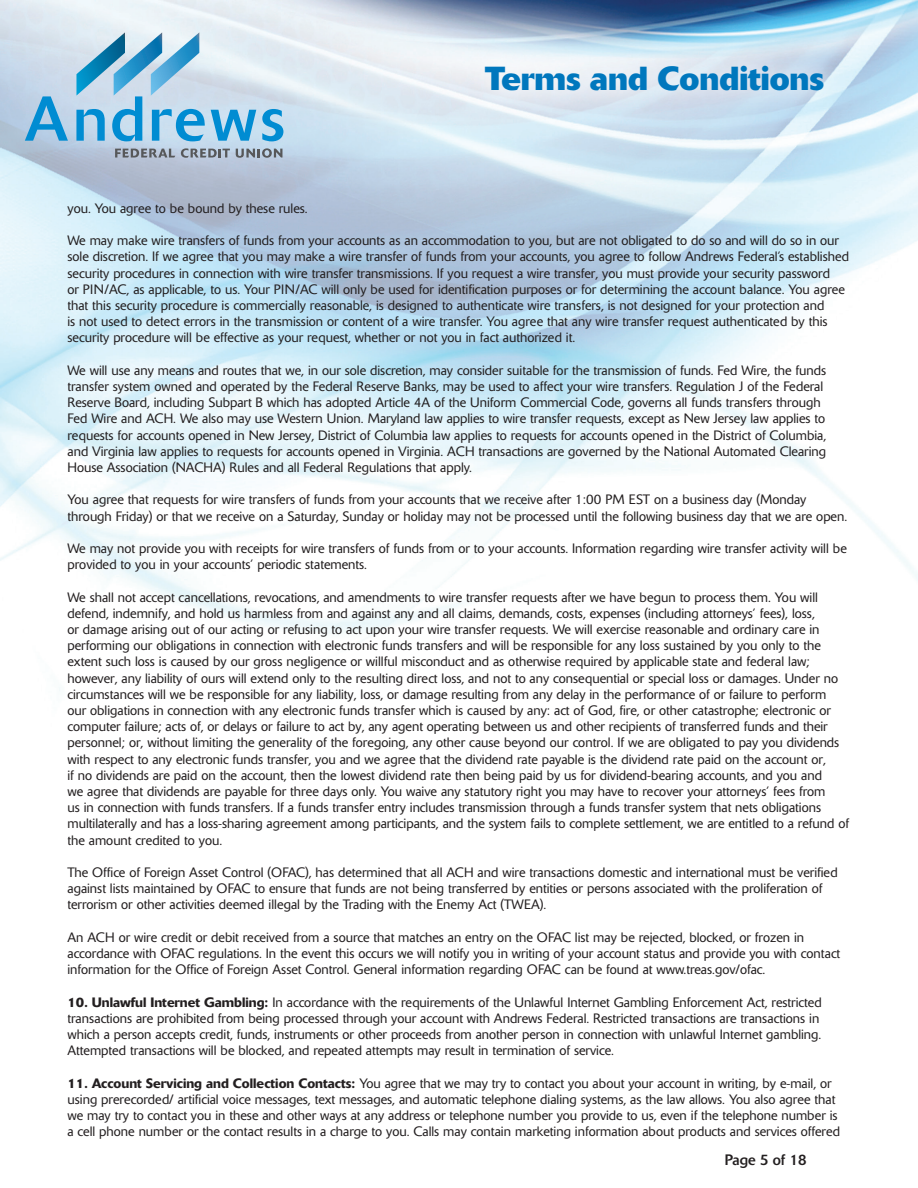
<style>
.page{position:relative;width:918px;height:1188px;background:#fff}
.page>*{position:absolute;margin:0;border:0;box-sizing:border-box;transform-origin:0 0}
.t1{font:700 33px "Delta";color:#0077bd}
.t2{font:15px "Delta";color:#231f20}
.t3{font:300 13.5px/16.2px "Delta";color:#231f20}
.s1{font-weight:500}
</style>
<div class="page">
<img style="left:0;top:0;width:918px;height:691px">
<svg style="left:25px;top:96px;width:43px;height:45px;background:#72b5dd"></svg>
<svg style="left:76px;top:32px;width:129px;height:109px;background:#8ec2df"></svg>
<svg style="left:211px;top:110px;width:45px;height:31px"></svg>
<svg style="left:262px;top:109px;width:21px;height:32px"></svg>
<svg style="left:115px;top:149px;width:60px;height:9px"></svg>
<svg style="left:181px;top:148px;width:49px;height:10px"></svg>
<svg style="left:236px;top:148px;width:46px;height:10px"></svg>
<div style="left:462px;top:41px;width:386px;height:74px;background:#fff;opacity:.75"></div>
<h1 class="t1" style="left:485px;top:57px;width:340px">Terms and Conditions</h1>
<p class="t3" style="left:68px;top:200px;width:242px">you. You agree to be bound by these rules.</p>
<p class="t3" style="left:68px;top:232px;width:783px">We may make wire transfers of funds from your accounts as an accommodation to you, but are not obligated to do so and will do so in our sole discretion. If we agree that you may make a wire transfer of funds from your accounts, you agree to follow Andrews Federal’s established security procedures in connection with wire transfer transmissions. If you request a wire transfer, you must provide your security password<br>or PIN/AC, as applicable, to us. Your PIN/AC will only be used for identification purposes or for determining the account balance. You agree that this security procedure is commercially reasonable, is designed to authenticate wire transfers, is not designed for your protection and<br>is not used to detect errors in the transmission or content of a wire transfer. You agree that any wire transfer request authenticated by this security procedure will be effective as your request, whether or not you in fact authorized it.</p>
<p class="t3" style="left:68px;top:362px;width:760px">We will use any means and routes that we, in our sole discretion, may consider suitable for the transmission of funds. Fed Wire, the funds transfer system owned and operated by the Federal Reserve Banks, may be used to affect your wire transfers. Regulation J of the Federal Reserve Board, including Subpart B which has adopted Article 4A of the Uniform Commercial Code, governs all funds transfers through Fed Wire and ACH. We also may use Western Union. Maryland law applies to wire transfer requests, except as New Jersey law applies to requests for accounts opened in New Jersey, District of Columbia law applies to requests for accounts opened in the District of Columbia, and Virginia law applies to requests for accounts opened in Virginia. ACH transactions are governed by the National Automated Clearing House Association (NACHA) Rules and all Federal Regulations that apply.</p>
<p class="t3" style="left:68px;top:492px;width:781px">You agree that requests for wire transfers of funds from your accounts that we receive after 1:00 PM EST on a business day (Monday through Friday) or that we receive on a Saturday, Sunday or holiday may not be processed until the following business day that we are open.</p>
<p class="t3" style="left:68px;top:540px;width:781px">We may not provide you with receipts for wire transfers of funds from or to your accounts. Information regarding wire transfer activity will be provided to you in your accounts’ periodic statements.</p>
<p class="t3" style="left:68px;top:589px;width:783px">We shall not accept cancellations, revocations, and amendments to wire transfer requests after we have begun to process them. You will defend, indemnify, and hold us harmless from and against any and all claims, demands, costs, expenses (including attorneys’ fees), loss,<br>or damage arising out of our acting or refusing to act upon your wire transfer requests. We will exercise reasonable and ordinary care in performing our obligations in connection with electronic funds transfers and will be responsible for any loss sustained by you only to the extent such loss is caused by our gross negligence or willful misconduct and as otherwise required by applicable state and federal law; however, any liability of ours will extend only to the resulting direct loss, and not to any consequential or special loss or damages. Under no circumstances will we be responsible for any liability, loss, or damage resulting from any delay in the performance of or failure to perform<br>our obligations in connection with any electronic funds transfer which is caused by any: act of God, fire, or other catastrophe; electronic or computer failure; acts of, or delays or failure to act by, any agent operating between us and other recipients of transferred funds and their personnel; or, without limiting the generality of the foregoing, any other cause beyond our control. If we are obligated to pay you dividends with respect to any electronic funds transfer, you and we agree that the dividend rate payable is the dividend rate paid on the account or,<br>if no dividends are paid on the account, then the lowest dividend rate then being paid by us for dividend-bearing accounts, and you and<br>we agree that dividends are payable for three days only. You waive any statutory right you may have to recover your attorneys’ fees from<br>us in connection with funds transfers. If a funds transfer entry includes transmission through a funds transfer system that nets obligations multilaterally and has a loss-sharing agreement among participants, and the system fails to complete settlement, we are entitled to a refund of the amount credited to you.</p>
<p class="t3" style="left:68px;top:864px;width:772px">The Office of Foreign Asset Control (OFAC), has determined that all ACH and wire transactions domestic and international must be verified against lists maintained by OFAC to ensure that funds are not being transferred by entities or persons associated with the proliferation of terrorism or other activities deemed illegal by the Trading with the Enemy Act (TWEA).</p>
<p class="t3" style="left:68px;top:929px;width:774px">An ACH or wire credit or debit received from a source that matches an entry on the OFAC list may be rejected, blocked, or frozen in accordance with OFAC regulations. In the event this occurs we will notify you in writing of your account status and provide you with contact information for the Office of Foreign Asset Control. General information regarding OFAC can be found at www.treas.gov/ofac.</p>
<p class="t3" style="left:68px;top:994px;width:756px"><span class="s1">10. Unlawful Internet Gambling:</span> In accordance with the requirements of the Unlawful Internet Gambling Enforcement Act, restricted transactions are prohibited from being processed through your account with Andrews Federal. Restricted transactions are transactions in which a person accepts credit, funds, instruments or other proceeds from another person in connection with unlawful Internet gambling.<br>Attempted transactions will be blocked, and repeated attempts may result in termination of service.</p>
<p class="t3" style="left:68px;top:1075px;width:774px"><span class="s1">11. Account Servicing and Collection Contacts:</span> You agree that we may try to contact you about your account in writing, by e-mail, or using prerecorded/ artificial voice messages, text messages, and automatic telephone dialing systems, as the law allows. You also agree that we may try to contact you in these and other ways at any address or telephone number you provide to us, even if the telephone number is a cell phone number or the contact results in a charge to you. Calls may contain marketing information about products and services offered</p>
<p class="t2" style="left:725px;top:1150px;width:83px">Page 5 of 18</p>
</div>
